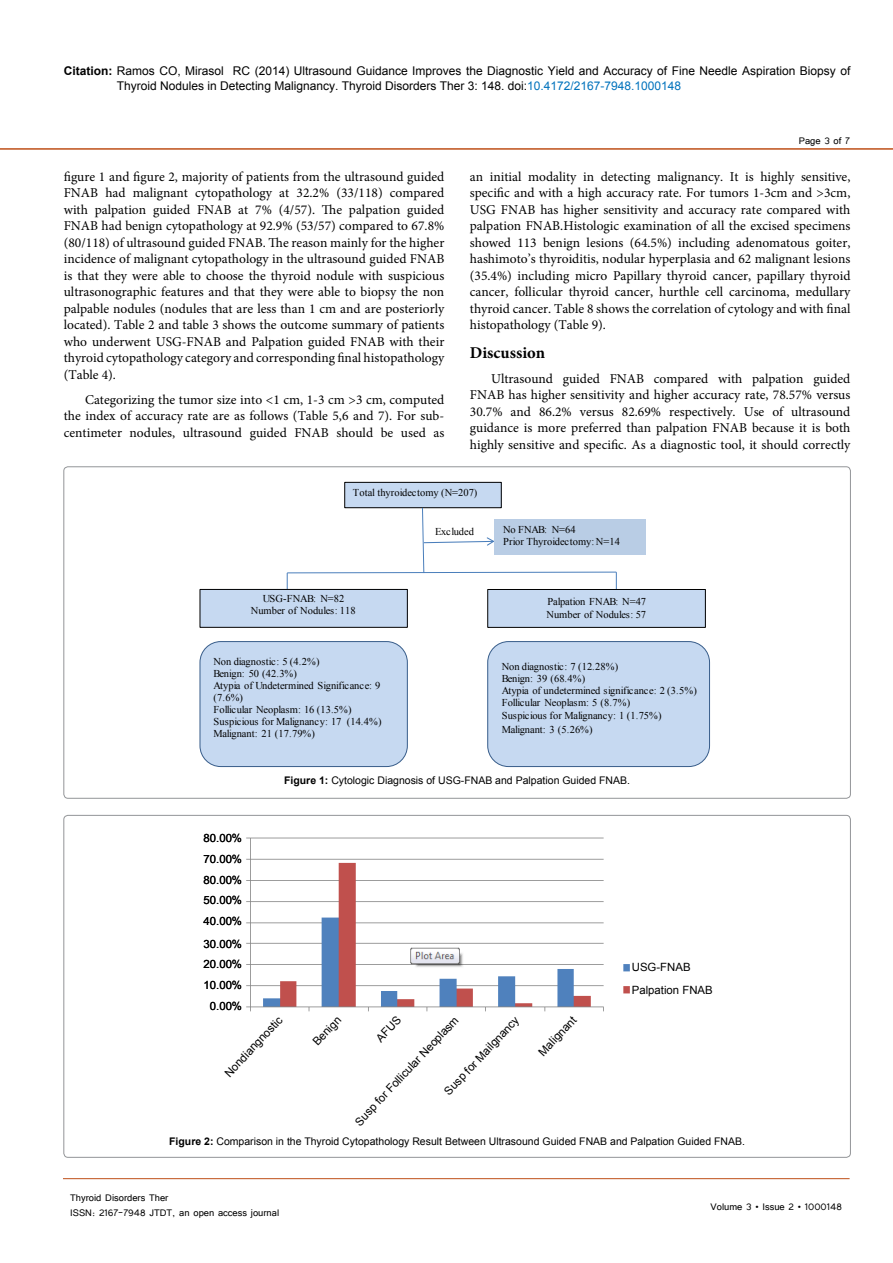
<style>
.page{position:relative;width:893px;height:1263px;background:#fff}
.page>*{position:absolute;margin:0;border:0;box-sizing:border-box;transform-origin:0 0}
.t1{font:700 16.5px "Minion Pro";color:#000}
.t2{font:13.5px/16.5px "Minion Pro";color:#000;text-align:justify}
.t3{font:12px/15px "Arial";color:#000}
.t4{font:12px/14.4px "Tunga";color:#000}
.t5{font:11.4px/20.9px "Arial";color:#000;text-align:justify}
.t6{font:10.5px/12px "Times New Roman";color:#000}
.t7{font:10.5px "Arial";color:#000}
.s1{font-weight:700}
.s2{color:#0072bc}
</style>
<div class="page">
<hr style="left:0;top:148px;width:893px;height:2px;background:#be4f18">
<hr style="left:63px;top:1178px;width:787px;height:1px;background:#be4f18">
<div style="left:345px;top:482px;width:156px;height:26px;background:#c6d9f1"></div>
<div style="left:344px;top:482px;width:158px;height:26px;border:1px solid #000"></div>
<img style="left:345px;top:486px;width:156px;height:17px">
<svg style="left:286px;top:507px;width:331px;height:82px"></svg>
<div style="left:495px;top:519px;width:151px;height:35px;background:#b9cde5"></div>
<div style="left:488px;top:589px;width:217px;height:38px;background:#c6d9f1"></div>
<div style="left:487px;top:589px;width:219px;height:39px;border:1px solid #000"></div>
<img style="left:488px;top:593px;width:217px;height:30px">
<div style="left:200px;top:642px;width:207px;height:124px;background:#c6d9f1;border-radius:21px"></div>
<div style="left:200px;top:641px;width:208px;height:126px;border:1px solid #385d8a;border-radius:21px"></div>
<div style="left:200px;top:589px;width:207px;height:38px;background:#c6d9f1"></div>
<div style="left:200px;top:589px;width:208px;height:39px;border:1px solid #000"></div>
<img style="left:200px;top:593px;width:207px;height:30px">
<div style="left:488px;top:642px;width:221px;height:124px;background:#c6d9f1;border-radius:21px"></div>
<div style="left:487px;top:641px;width:223px;height:126px;border:1px solid #385d8a;border-radius:21px"></div>
<img style="left:246px;top:837px;width:384px;height:175px">
<p class="t3" style="left:117px;top:64px;width:735px;text-indent:-53px"><span class="s1">Citation:</span> Ramos CO, Mirasol RC (2014) Ultrasound Guidance Improves the Diagnostic Yield and Accuracy of Fine Needle Aspiration Biopsy of<br>Thyroid Nodules in Detecting Malignancy. Thyroid Disorders Ther 3: 148. doi:<span class="s2">10.4172/2167-7948.1000148</span></p>
<p class="t2" style="left:64px;top:168px;width:382px">figure 1 and figure 2, majority of patients from the ultrasound guided FNAB had malignant cytopathology at 32.2% (33/118) compared with palpation guided FNAB at 7% (4/57). The palpation guided FNAB had benign cytopathology at 92.9% (53/57) compared to 67.8% (80/118) of ultrasound guided FNAB. The reason mainly for the higher incidence of malignant cytopathology in the ultrasound guided FNAB is that they were able to choose the thyroid nodule with suspicious ultrasonographic features and that they were able to biopsy the non palpable nodules (nodules that are less than 1 cm and are posteriorly located). Table 2 and table 3 shows the outcome summary of patients who underwent USG-FNAB and Palpation guided FNAB with their thyroid cytopathology category and corresponding final histopathology (Table 4).</p>
<p class="t2" style="left:64px;top:391px;width:382px;text-indent:21px">Categorizing the tumor size into &lt;1 cm, 1-3 cm &gt;3 cm, computed the index of accuracy rate are as follows (Table 5,6 and 7). For sub&shy;centimeter nodules, ultrasound guided FNAB should be used as</p>
<p class="t4" style="left:799px;top:133px;width:53px">Page 3 of 7</p>
<p class="t2" style="left:470px;top:168px;width:382px">an initial modality in detecting malignancy. It is highly sensitive, specific and with a high accuracy rate. For tumors 1-3cm and &gt;3cm, USG FNAB has higher sensitivity and accuracy rate compared with palpation FNAB.Histologic examination of all the excised specimens showed 113 benign lesions (64.5%) including adenomatous goiter, hashimoto’s thyroiditis, nodular hyperplasia and 62 malignant lesions (35.4%) including micro Papillary thyroid cancer, papillary thyroid cancer, follicular thyroid cancer, hurthle cell carcinoma, medullary thyroid cancer. Table 8 shows the correlation of cytology and with final histopathology (Table 9).</p>
<p class="t1" style="left:470px;top:341px;width:77px">Discussion</p>
<p class="t2" style="left:470px;top:370px;width:382px;text-indent:21px">Ultrasound guided FNAB compared with palpation guided FNAB has higher sensitivity and higher accuracy rate, 78.57% versus 30.7% and 86.2% versus 82.69% respectively. Use of ultrasound guidance is more preferred than palpation FNAB because it is both highly sensitive and specific. As a diagnostic tool, it should correctly</p>
<p class="t6" style="left:353px;top:486px;width:126px">Total thyroidectomy (N=207)</p>
<p class="t6" style="left:435px;top:525px;width:40px">Excluded</p>
<p class="t6" style="left:503px;top:523px;width:118px">No FNAB: N=64<br>Prior Thyroidectomy: N=14</p>
<p class="t6" style="left:251px;top:593px;width:106px;text-align:center">USG-FNAB: N=82<br>Number of Nodules: 118</p>
<p class="t6" style="left:547px;top:595px;width:101px;line-height:12.8px">Palpation FNAB: N=47<br>Number of Nodules: 57</p>
<p class="t6" style="left:213px;top:655px;width:170px">Non diagnostic: 5 (4.2%)<br>Benign: 50 (42.3%)<br>Atypia of Undetermined Significance: 9 (7.6%)<br>Follicular Neoplasm: 16 (13.5%)<br>Suspicious for Malignancy: 17 (14.4%)<br>Malignant: 21 (17.79%)</p>
<p class="t6" style="left:502px;top:660px;width:197px;line-height:12.5px">Non diagnostic: 7 (12.28%)<br>Benign: 39 (68.4%)<br>Atypia of undetermined significance: 2 (3.5%)<br>Follicular Neoplasm: 5 (8.7%)<br>Suspicious for Malignancy: 1 (1.75%)<br>Malignant: 3 (5.26%)</p>
<p class="t7" style="left:284px;top:773px;width:348px"><span class="s1">Figure 1:</span> Cytologic Diagnosis of USG-FNAB and Palpation Guided FNAB.</p>
<p class="t5" style="left:204px;top:828px;width:40px">80.00% 70.00% 80.00% 50.00% 40.00%</p>
<p class="t5" style="left:204px;top:933px;width:40px;text-align:center">30.00%<br>20.00%<br>10.00%<br>0.00%</p>
<p class="t5" style="left:219px;top:1068px;width:80px;rotate:-47deg">Nondiangnostic</p>
<p class="t5" style="left:307px;top:1037px;width:37px;rotate:-47deg">Benign</p>
<p class="t5" style="left:371px;top:1033px;width:32px;rotate:-47deg">AFUS</p>
<p class="t5" style="left:439px;top:1086px;width:104px;rotate:-47deg">Susp for Mailgnancy</p>
<p class="t5" style="left:533px;top:1047px;width:51px;rotate:-47deg">Malignant</p>
<p class="t5" style="left:350px;top:1117px;width:147px;rotate:-47deg">Susp for Follicular Neoplasm</p>
<p class="t5" style="left:632px;top:955px;width:82px;line-height:23.4px">USG-FNAB<br>Palpation FNAB</p>
<p class="t7" style="left:169px;top:1135px;width:577px"><span class="s1">Figure 2:</span> Comparison in the Thyroid Cytopathology Result Between Ultrasound Guided FNAB and Palpation Guided FNAB.</p>
<p class="t4" style="left:70px;top:1190px;width:210px">Thyroid Disorders Ther<br>ISSN: 2167-7948 JTDT, an open access journal</p>
<p class="t4" style="left:711px;top:1199px;width:133px">Volume 3 • Issue 2 • 1000148</p>
</div>
